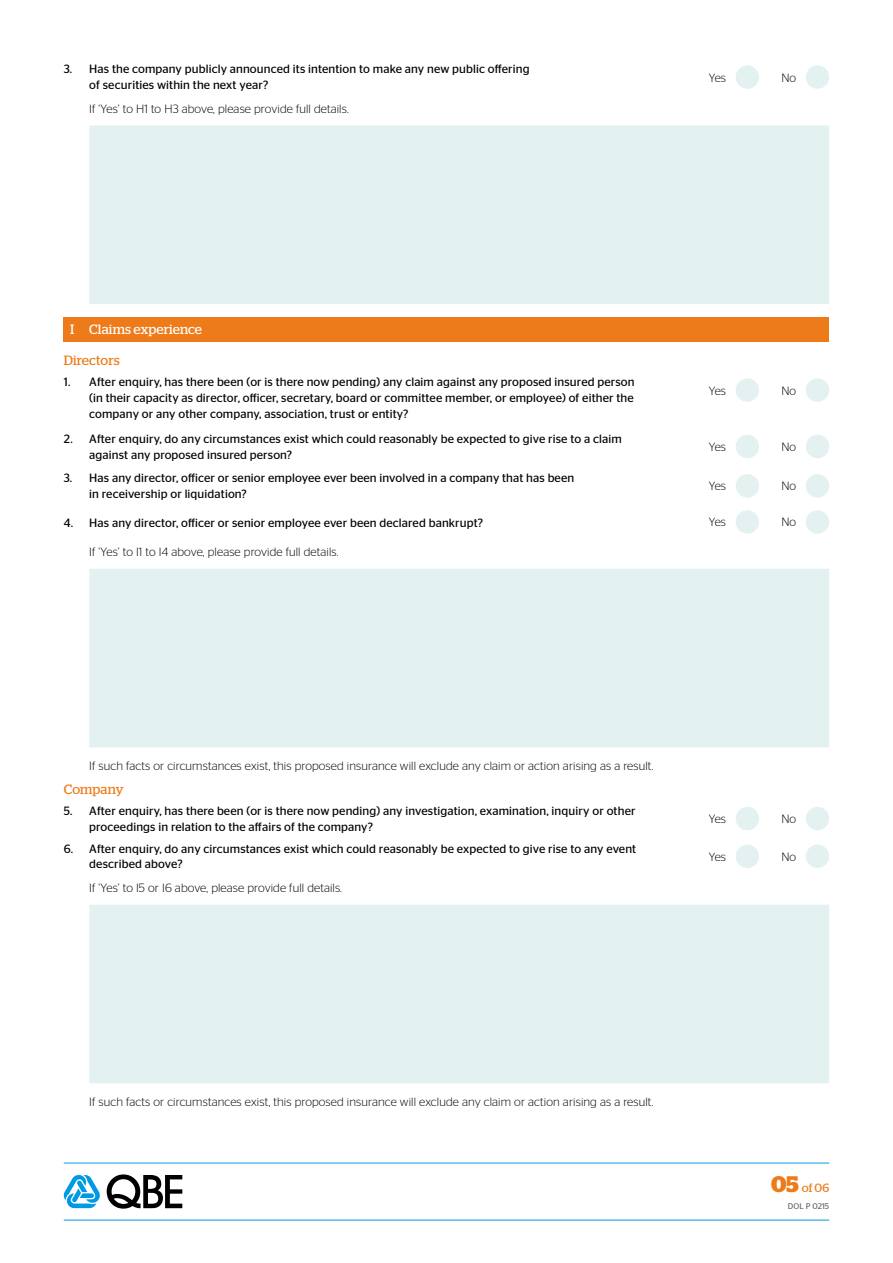
<style>
.page{position:relative;width:893px;height:1263px;background:#fff}
.page>*{position:absolute;margin:0;border:0;box-sizing:border-box;transform-origin:0 0}
.t1{font:13.5px "Stag";letter-spacing:.01em;color:#fff}
.t2{font:13.5px "Stag";letter-spacing:.005em;color:#ee7b19}
.t3{font:12px/15.8px "Stag Sans";letter-spacing:.01em;color:#000}
.t4{font:300 12px "Stag Sans";letter-spacing:.01em;color:#000}
.t5{font:12px "Stag";color:#ee7b19}
.t6{font:8.25px "Stag Sans";color:#646567}
.s1{font-weight:700;font-size:22.5px}
</style>
<div class="page">
<hr style="left:64px;top:1220px;width:765px;height:1px;background:#009ee0">
<hr style="left:64px;top:1163px;width:765px;height:1px;background:#009ee0">
<svg style="left:107px;top:1174px;width:75px;height:34px"></svg>
<svg style="left:64px;top:1174px;width:36px;height:34px"></svg>
<div style="left:806px;top:65px;width:23px;height:24px;background:#e3f2f1;border-radius:50%"></div>
<div style="left:736px;top:65px;width:23px;height:24px;background:#e3f2f1;border-radius:50%"></div>
<div style="left:806px;top:378px;width:23px;height:24px;background:#e3f2f1;border-radius:50%"></div>
<div style="left:736px;top:378px;width:23px;height:24px;background:#e3f2f1;border-radius:50%"></div>
<div style="left:806px;top:435px;width:23px;height:23px;background:#e3f2f1;border-radius:50%"></div>
<div style="left:736px;top:435px;width:23px;height:23px;background:#e3f2f1;border-radius:50%"></div>
<div style="left:806px;top:474px;width:23px;height:23px;background:#e3f2f1;border-radius:50%"></div>
<div style="left:736px;top:474px;width:23px;height:23px;background:#e3f2f1;border-radius:50%"></div>
<div style="left:806px;top:807px;width:23px;height:23px;background:#e3f2f1;border-radius:50%"></div>
<div style="left:736px;top:807px;width:23px;height:23px;background:#e3f2f1;border-radius:50%"></div>
<div style="left:806px;top:845px;width:23px;height:23px;background:#e3f2f1;border-radius:50%"></div>
<div style="left:736px;top:845px;width:23px;height:23px;background:#e3f2f1;border-radius:50%"></div>
<div style="left:806px;top:510px;width:23px;height:24px;background:#e3f2f1;border-radius:50%"></div>
<div style="left:736px;top:510px;width:23px;height:24px;background:#e3f2f1;border-radius:50%"></div>
<div style="left:89px;top:125px;width:740px;height:179px;background:#e3f2f1"></div>
<div style="left:89px;top:569px;width:740px;height:178px;background:#e3f2f1"></div>
<div style="left:89px;top:905px;width:740px;height:178px;background:#e3f2f1"></div>
<div style="left:64px;top:317px;width:765px;height:25px;background:#ee7b19"></div>
<p class="t3" style="left:89px;top:61px;width:442px;text-indent:-26px">3. Has the company publicly announced its intention to make any new public offering of securities within the next year?</p>
<p class="t4" style="left:89px;top:102px;width:261px">If ‘Yes’ to H1 to H3 above, please provide full details.</p>
<p class="t4" style="left:709px;top:71px;width:19px">Yes</p>
<p class="t4" style="left:781px;top:71px;width:16px">No</p>
<p class="t1" style="left:70px;top:322px;width:133px">I Claims experience</p>
<p class="t2" style="left:64px;top:353px;width:57px">Directors</p>
<p class="t3" style="left:89px;top:374px;width:547px;text-align:justify;text-indent:-26px">1. After enquiry, has there been (or is there now pending) any claim against any proposed insured person (in their capacity as director, officer, secretary, board or committee member, or employee) of either the company or any other company, association, trust or entity?</p>
<p class="t3" style="left:89px;top:431px;width:534px;text-indent:-26px">2. After enquiry, do any circumstances exist which could reasonably be expected to give rise to a claim against any proposed insured person?</p>
<p class="t3" style="left:89px;top:470px;width:486px;text-indent:-26px">3. Has any director, officer or senior employee ever been involved in a company that has been in receivership or liquidation?</p>
<p class="t3" style="left:64px;top:515px;width:421px">4. Has any director, officer or senior employee ever been declared bankrupt?</p>
<p class="t4" style="left:89px;top:545px;width:251px">If ‘Yes’ to I1 to I4 above, please provide full details.</p>
<p class="t4" style="left:709px;top:384px;width:19px">Yes</p>
<p class="t4" style="left:781px;top:384px;width:16px">No</p>
<p class="t4" style="left:709px;top:440px;width:19px">Yes</p>
<p class="t4" style="left:781px;top:440px;width:16px">No</p>
<p class="t4" style="left:709px;top:480px;width:19px">Yes</p>
<p class="t4" style="left:781px;top:480px;width:16px">No</p>
<p class="t4" style="left:709px;top:516px;width:19px">Yes</p>
<p class="t4" style="left:781px;top:516px;width:16px">No</p>
<p class="t4" style="left:89px;top:759px;width:566px">If such facts or circumstances exist, this proposed insurance will exclude any claim or action arising as a result.</p>
<p class="t2" style="left:64px;top:781px;width:61px">Company</p>
<p class="t3" style="left:89px;top:803px;width:548px;text-indent:-26px">5. After enquiry, has there been (or is there now pending) any investigation, examination, inquiry or other proceedings in relation to the affairs of the company?</p>
<p class="t3" style="left:89px;top:840px;width:548px;text-indent:-26px">6. After enquiry, do any circumstances exist which could reasonably be expected to give rise to any event described above?</p>
<p class="t4" style="left:89px;top:881px;width:254px">If ‘Yes’ to I5 or I6 above, please provide full details.</p>
<p class="t4" style="left:709px;top:812px;width:19px">Yes</p>
<p class="t4" style="left:781px;top:812px;width:16px">No</p>
<p class="t4" style="left:709px;top:850px;width:19px">Yes</p>
<p class="t4" style="left:781px;top:850px;width:16px">No</p>
<p class="t4" style="left:89px;top:1095px;width:566px">If such facts or circumstances exist, this proposed insurance will exclude any claim or action arising as a result.</p>
<p class="t5" style="left:771px;top:1181px;width:60px"><span class="s1">05</span> of 06</p>
<p class="t6" style="left:788px;top:1201px;width:43px">DOL P 0215</p>
</div>
